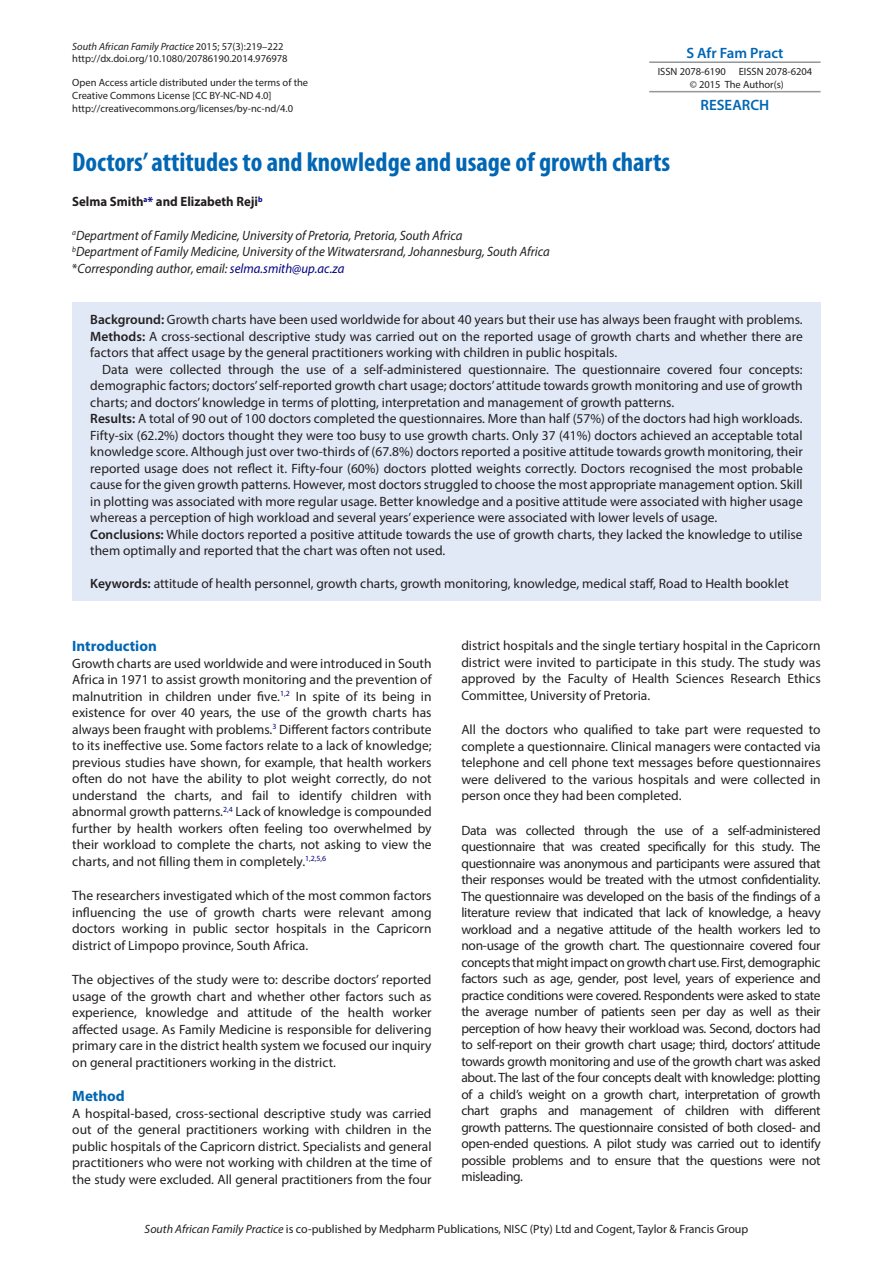
<style>
.page{position:relative;width:893px;height:1263px;background:#fff}
.page>*{position:absolute;margin:0;border:0;box-sizing:border-box;transform-origin:0 0}
.t1{font:700 condensed 27px "Myriad Pro";color:#0166b3}
.t2{font:600 15px "Myriad Pro";color:#0166b3}
.t3{font:700 15px "Myriad Pro";color:#0166b3}
.t4{font:13.5px/16.5px "Myriad Pro";color:#231f20;text-align:justify}
.t5{font:italic 13.5px/16.5px "Myriad Pro";color:#231f20;scale:.95 1}
.t6{font:700 13.5px "Myriad Pro";color:#231f20;scale:.95 1}
.t7{font:12px "Myriad Pro";color:#231f20}
.t8{font:10.5px/12.6px "Myriad Pro";color:#231f20}
.s1{font-style:italic}
.s2{color:#000080}
.s3{font-style:normal}
.s4{font-weight:600}
</style>
<div class="page">
<hr style="left:649px;top:61px;width:172px;height:2px;background:#93969a">
<hr style="left:649px;top:91px;width:172px;height:1px;background:#93969a">
<div style="left:72px;top:302px;width:749px;height:298px;background:#e1e9f6"></div>
<p class="t8" style="left:72px;top:40px;width:217px"><span class="s1">South African Family Practice</span> 2015; 57(3):219–222 http://dx.doi.org/10.1080/20786190.2014.976978</p>
<p class="t8" style="left:72px;top:76px;width:237px">Open Access article distributed under the terms of the<br>Creative Commons License [CC BY-NC-ND 4.0] http://creativecommons.org/licenses/by-nc-nd/4.0</p>
<h1 class="t1" style="left:72px;top:145px;width:599px">Doctors’ attitudes to and knowledge and usage of growth charts</h1>
<p class="t6" style="left:72px;top:193px;width:202px">Selma Smith<sup>a</sup><span class="s2">*</span> and Elizabeth Reji<sup>b</sup></p>
<p class="t5" style="left:72px;top:226px;width:504px"><sup>a</sup>Department of Family Medicine, University of Pretoria, Pretoria, South Africa<br><sup>b</sup>Department of Family Medicine, University of the Witwatersrand, Johannesburg, South Africa <span class="s3">*</span>Corresponding author, email: <span class="s2">selma.smith@up.ac.za</span></p>
<p class="t4" style="left:90px;top:311px;width:714px"><span class="s4">Background:</span> Growth charts have been used worldwide for about 40 years but their use has always been fraught with problems.<br><span class="s4">Methods:</span> A cross-sectional descriptive study was carried out on the reported usage of growth charts and whether there are factors that affect usage by the general practitioners working with children in public hospitals.</p>
<p class="t4" style="left:90px;top:361px;width:714px;text-align:left;text-indent:12px">Data were collected through the use of a self-administered questionnaire. The questionnaire covered four concepts: demographic factors; doctors’ self-reported growth chart usage; doctors’ attitude towards growth monitoring and use of growth charts; and doctors’ knowledge in terms of plotting, interpretation and management of growth patterns.<br><span class="s4">Results:</span> A total of 90 out of 100 doctors completed the questionnaires. More than half (57%) of the doctors had high workloads.<br>Fifty-six (62.2%) doctors thought they were too busy to use growth charts. Only 37 (41%) doctors achieved an acceptable total knowledge score. Although just over two-thirds of (67.8%) doctors reported a positive attitude towards growth monitoring, their reported usage does not reflect it. Fifty-four (60%) doctors plotted weights correctly. Doctors recognised the most probable cause for the given growth patterns. However, most doctors struggled to choose the most appropriate management option. Skill in plotting was associated with more regular usage. Better knowledge and a positive attitude were associated with higher usage whereas a perception of high workload and several years’ experience were associated with lower levels of usage.<br><span class="s4">Conclusions:</span> While doctors reported a positive attitude towards the use of growth charts, they lacked the knowledge to utilise them optimally and reported that the chart was often not used.</p>
<p class="t4" style="left:90px;top:575px;width:700px"><span class="s4">Keywords:</span> attitude of health personnel, growth charts, growth monitoring, knowledge, medical staff, Road to Health booklet</p>
<p class="t2" style="left:686px;top:43px;width:99px">S Afr Fam Pract</p>
<p class="t8" style="left:658px;top:65px;width:156px;text-align:center">ISSN 2078-6190 EISSN 2078-6204 © 2015 The Author(s)</p>
<p class="t2" style="left:701px;top:95px;width:70px">RESEARCH</p>
<p class="t3" style="left:72px;top:636px;width:86px">Introduction</p>
<p class="t4" style="left:72px;top:655px;width:361px">Growth charts are used worldwide and were introduced in South Africa in 1971 to assist growth monitoring and the prevention of malnutrition in children under five.<sup>1</sup><sup>,</sup><sup>2</sup> In spite of its being in existence for over 40 years, the use of the growth charts has always been fraught with problems.<sup>3</sup> Different factors contribute to its ineffective use. Some factors relate to a lack of knowledge; previous studies have shown, for example, that health workers often do not have the ability to plot weight correctly, do not understand the charts, and fail to identify children with abnormal growth patterns.<sup>2</sup><sup>,</sup><sup>4</sup> Lack of knowledge is compounded further by health workers often feeling too overwhelmed by their workload to complete the charts, not asking to view the charts, and not filling them in completely.<sup>1</sup><sup>,</sup><sup>2</sup><sup>,</sup><sup>5</sup><sup>,</sup><sup>6</sup></p>
<p class="t4" style="left:72px;top:887px;width:361px">The researchers investigated which of the most common factors influencing the use of growth charts were relevant among doctors working in public sector hospitals in the Capricorn district of Limpopo province, South Africa.</p>
<p class="t4" style="left:72px;top:971px;width:361px">The objectives of the study were to: describe doctors’ reported usage of the growth chart and whether other factors such as experience, knowledge and attitude of the health worker affected usage. As Family Medicine is responsible for delivering primary care in the district health system we focused our inquiry on general practitioners working in the district.</p>
<p class="t3" style="left:72px;top:1086px;width:54px">Method</p>
<p class="t4" style="left:72px;top:1105px;width:361px">A hospital-based, cross-sectional descriptive study was carried out of the general practitioners working with children in the public hospitals of the Capricorn district. Specialists and general practitioners who were not working with children at the time of the study were excluded. All general practitioners from the four</p>
<p class="t4" style="left:461px;top:637px;width:361px">district hospitals and the single tertiary hospital in the Capricorn district were invited to participate in this study. The study was approved by the Faculty of Health Sciences Research Ethics Committee, University of Pretoria.</p>
<p class="t4" style="left:461px;top:721px;width:361px">All the doctors who qualified to take part were requested to complete a questionnaire. Clinical managers were contacted via telephone and cell phone text messages before questionnaires were delivered to the various hospitals and were collected in person once they had been completed.</p>
<p class="t4" style="left:461px;top:822px;width:361px">Data was collected through the use of a self-administered questionnaire that was created specifically for this study. The questionnaire was anonymous and participants were assured that their responses would be treated with the utmost confidentiality.<br>The questionnaire was developed on the basis of the findings of a literature review that indicated that lack of knowledge, a heavy workload and a negative attitude of the health workers led to non-usage of the growth chart. The questionnaire covered four concepts that might impact on growth chart use. First, demographic factors such as age, gender, post level, years of experience and practice conditions were covered. Respondents were asked to state the average number of patients seen per day as well as their perception of how heavy their workload was. Second, doctors had to self-report on their growth chart usage; third, doctors’ attitude towards growth monitoring and use of the growth chart was asked about. The last of the four concepts dealt with knowledge: plotting of a child’s weight on a growth chart, interpretation of growth chart graphs and management of children with different growth patterns. The questionnaire consisted of both closed- and open-ended questions. A pilot study was carried out to identify possible problems and to ensure that the questions were not misleading.</p>
<p class="t7" style="left:145px;top:1221px;width:605px"><span class="s1">South African Family Practice</span> is co-published by Medpharm Publications, NISC (Pty) Ltd and Cogent, Taylor &amp; Francis Group</p>
</div>
